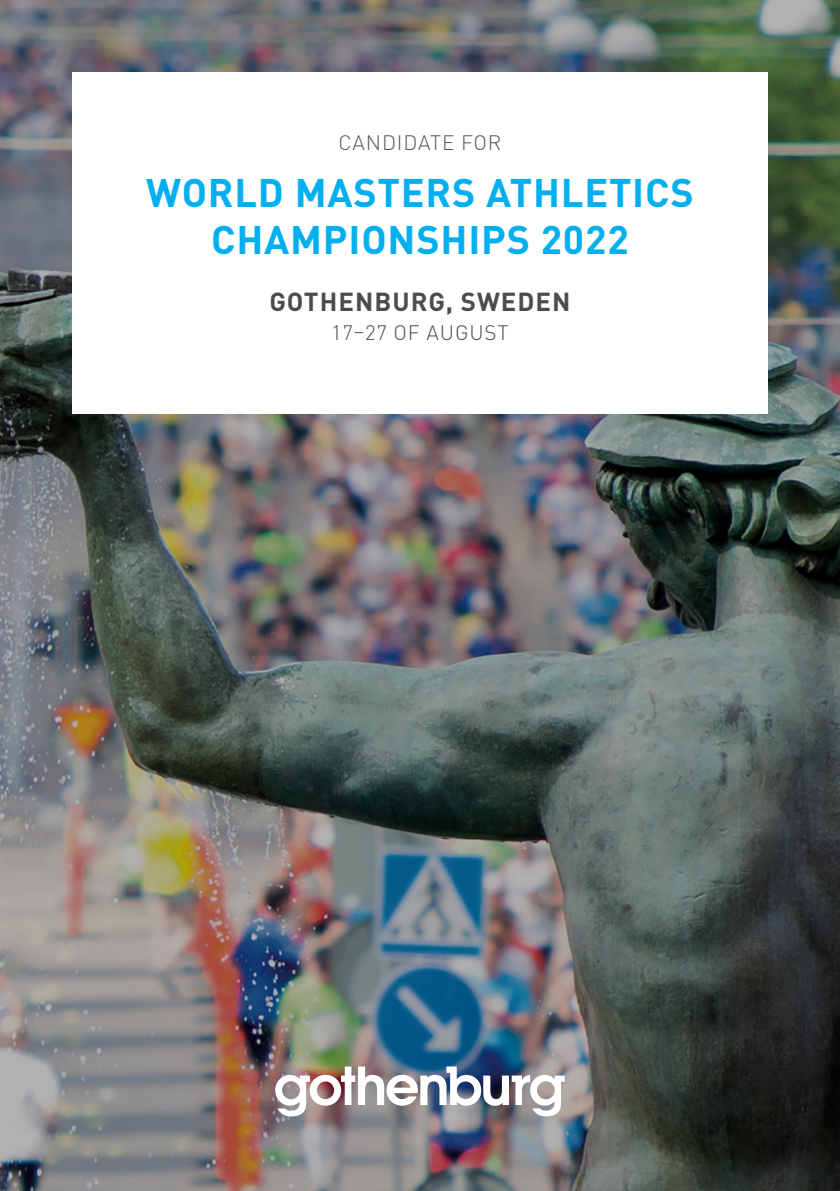
<style>
.page{position:relative;width:840px;height:1191px;background:#fff}
.page>*{position:absolute;margin:0;border:0;box-sizing:border-box;transform-origin:0 0}
.t1{font:700 39.4px/47.2px "DIN Pro";letter-spacing:.02em;color:#00afef;text-align:center}
.t2{font:700 25.8px "DIN Pro";letter-spacing:.04em;color:#4b4c4d}
.t3{font:300 20.6px "DIN Pro";letter-spacing:.04em;color:#4b4c4d}
.t4{font:300 20.6px "DIN Pro";letter-spacing:.04em;color:#57585a}
</style>
<div class="page">
<img style="left:0;top:0;width:839px;height:1191px">
<div style="left:72px;top:72px;width:695px;height:342px;background:#fff"></div>
<img style="left:275px;top:1066px;width:289px;height:50px">
<p class="t4" style="left:338px;top:129px;width:164px">CANDIDATE FOR</p>
<p class="t1" style="left:146px;top:168px;width:548px">WORLD MASTERS ATHLETICS<br>CHAMPIONSHIPS 2022</p>
<p class="t2" style="left:269px;top:284px;width:302px">GOTHENBURG, SWEDEN</p>
<p class="t3" style="left:331px;top:318px;width:179px">17–27 OF AUGUST</p>
</div>
